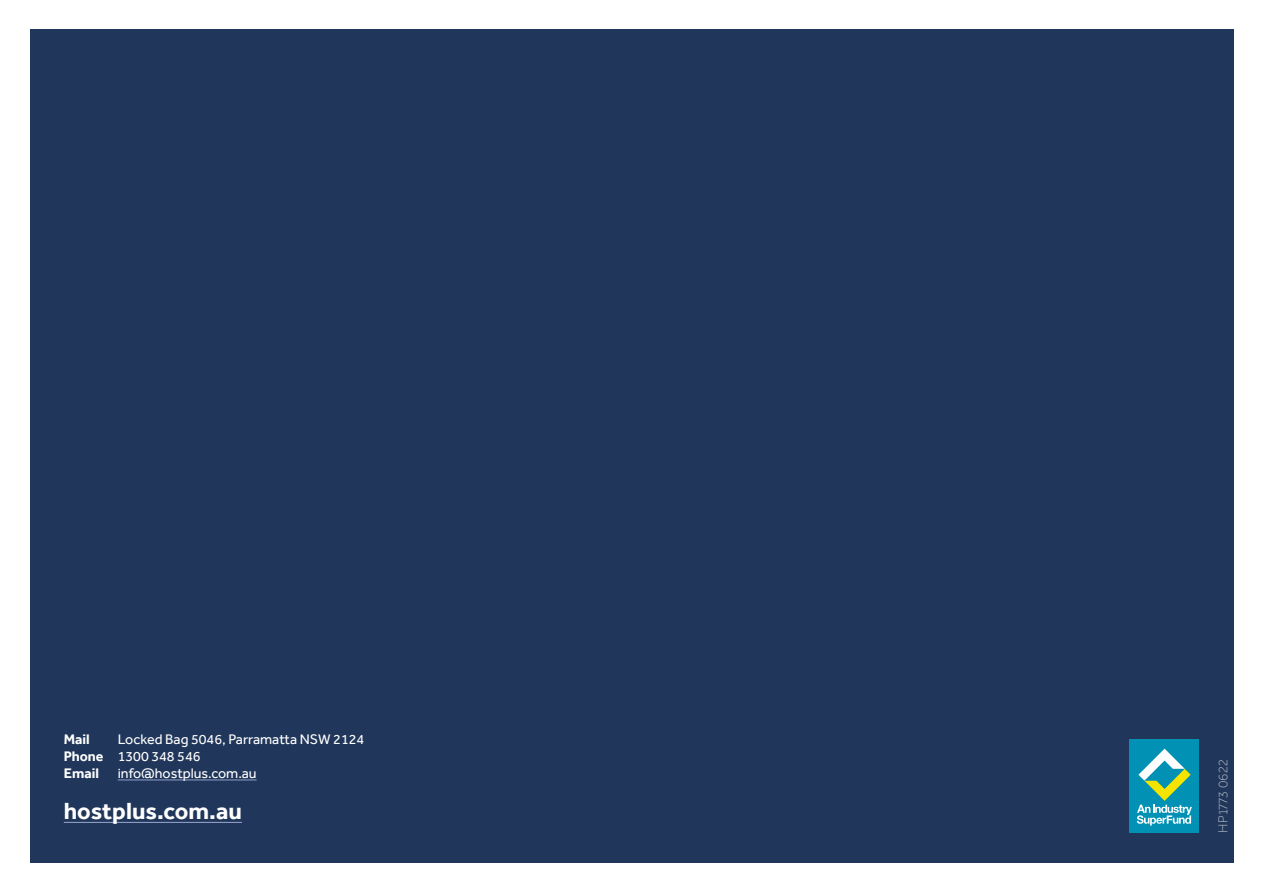
<style>
.page{position:relative;width:1263px;height:893px;background:#fff}
.page>*{position:absolute;margin:0;border:0;box-sizing:border-box;transform-origin:0 0}
.t1{font:700 24px "Effra";color:#fff}
.t2{font:14.25px/17.1px "Effra";color:#fff}
.t3{font:700 14.25px "Effra";color:#fff}
.t4{font:300 13.5px "Effra";letter-spacing:.01em;color:#fff}
.s1{font-weight:700}
</style>
<div class="page">
<div style="left:30px;top:30px;width:1203px;height:833px;background:#20365a"></div>
<hr style="left:64px;top:822px;width:178px;height:1px;background:#929fc6">
<hr style="left:118px;top:780px;width:139px;height:1px;background:#929fc6">
<div style="left:1130px;top:739px;width:69px;height:94px;background:#0091b4"></div>
<svg style="left:1137px;top:749px;width:55px;height:77px"></svg>
<p class="t2" style="left:64px;top:730px;width:302px;text-indent:54px">Locked Bag 5046, Parramatta NSW 2124<br><span class="s1">Phone</span> 1300 348 546<br><span class="s1">Email</span></p>
<p class="t3" style="left:64px;top:730px;width:27px">Mail</p>
<p class="t2" style="left:118px;top:764px;width:140px">info@hostplus.com.au</p>
<p class="t4" style="left:1215px;top:833px;width:74px;rotate:-90deg">HP1773 0622</p>
<h1 class="t1" style="left:64px;top:796px;width:180px">hostplus.com.au</h1>
</div>
